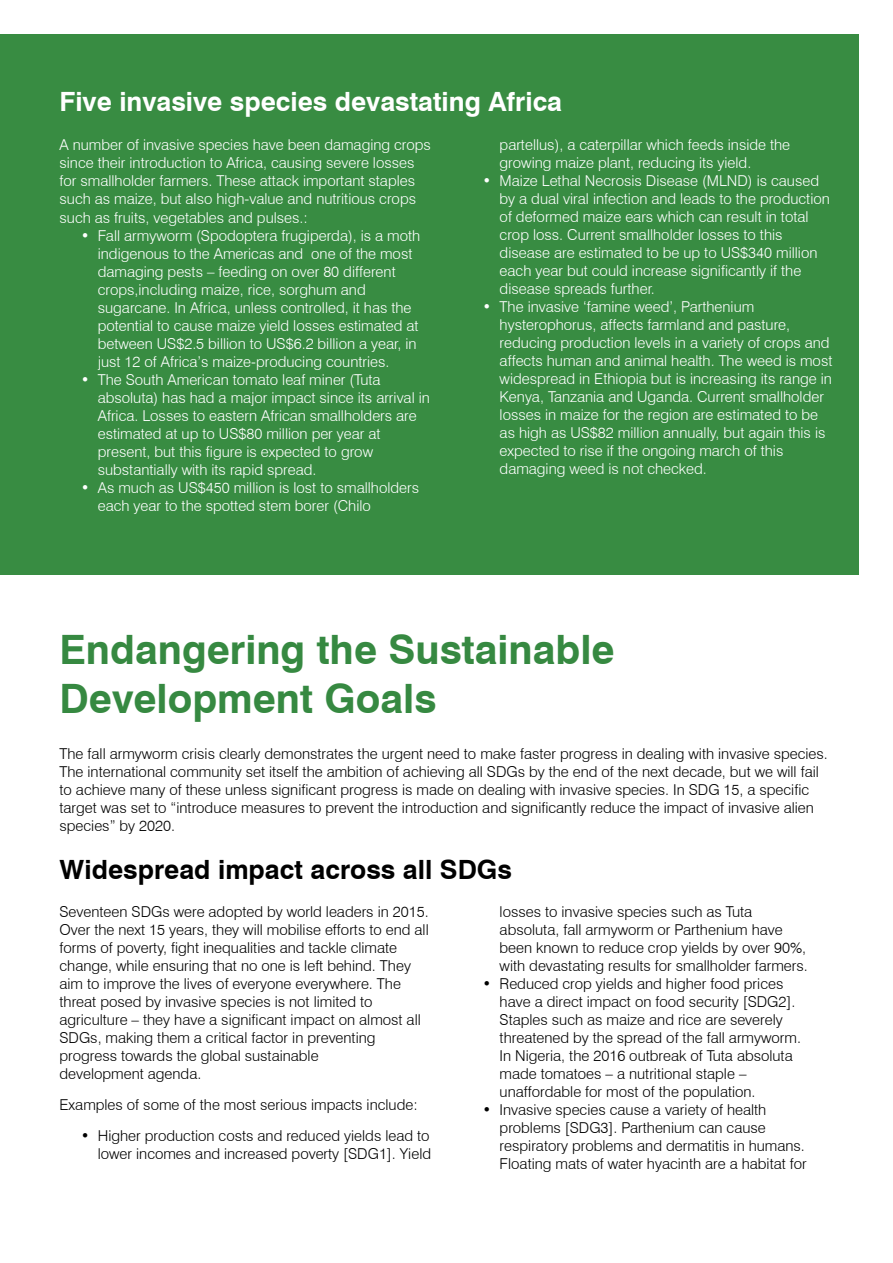
<style>
.page{position:relative;width:893px;height:1263px;background:#fff}
.page>*{position:absolute;margin:0;border:0;box-sizing:border-box;transform-origin:0 0}
.t1{font:700 40.5px/48.6px "Swiss 721 BT";color:#368941}
.t2{font:700 26.55px "Swiss 721 BT";color:#fff}
.t3{font:700 26.55px "Swiss 721 BT";color:#000}
.t4{font:300 15px/18px "Swiss 721 BT";color:#fff}
.t5{font:300 15px/18px "Swiss 721 BT";color:#000}
</style>
<div class="page">
<div style="left:0;top:34px;width:859px;height:540px;background:#388c42"></div>
<h2 class="t2" style="left:60px;top:85px;width:504px">Five invasive species devastating Africa</h2>
<p class="t4" style="left:60px;top:135px;width:373px">A number of invasive species have been damaging crops since their introduction to Africa, causing severe losses for smallholder farmers. These attack important staples such as maize, but also high-value and nutritious crops</p>
<p class="t4" style="left:60px;top:209px;width:250px">such as fruits, vegetables and pulses.:</p>
<p class="t4" style="left:98px;top:227px;width:324px;text-indent:-17px">• Fall armyworm (Spodoptera frugiperda), is a moth indigenous to the Americas and one of the most damaging pests – feeding on over 80 different crops,including maize, rice, sorghum and sugarcane. In Africa, unless controlled, it has the potential to cause maize yield losses estimated at between US$2.5 billion to US$6.2 billion a year, in just 12 of Africa’s maize-producing countries.</p>
<p class="t4" style="left:98px;top:371px;width:334px;text-indent:-17px">• The South American tomato leaf miner (Tuta absoluta) has had a major impact since its arrival in Africa. Losses to eastern African smallholders are estimated at up to US$80 million per year at present, but this figure is expected to grow substantially with its rapid spread.</p>
<p class="t4" style="left:98px;top:479px;width:323px;text-indent:-17px">• As much as US$450 million is lost to smallholders each year to the spotted stem borer (Chilo</p>
<p class="t4" style="left:500px;top:135px;width:292px">partellus), a caterpillar which feeds inside the growing maize plant, reducing its yield.</p>
<p class="t4" style="left:500px;top:171px;width:332px;text-indent:-17px">• Maize Lethal Necrosis Disease (MLND) is caused by a dual viral infection and leads to the production of deformed maize ears which can result in total crop loss. Current smallholder losses to this disease are estimated to be up to US$340 million each year but could increase significantly if the disease spreads further.</p>
<p class="t4" style="left:500px;top:297px;width:334px;text-indent:-17px">• The invasive ‘famine weed’, Parthenium hysterophorus, affects farmland and pasture, reducing production levels in a variety of crops and affects human and animal health. The weed is most widespread in Ethiopia but is increasing its range in Kenya, Tanzania and Uganda. Current smallholder losses in maize for the region are estimated to be as high as US$82 million annually, but again this is expected to rise if the ongoing march of this damaging weed is not checked.</p>
<h1 class="t1" style="left:60px;top:625px;width:557px">Endangering the Sustainable<br>Development Goals</h1>
<p class="t5" style="left:60px;top:744px;width:770px">The fall armyworm crisis clearly demonstrates the urgent need to make faster progress in dealing with invasive species.<br>The international community set itself the ambition of achieving all SDGs by the end of the next decade, but we will fail to achieve many of these unless significant progress is made on dealing with invasive species. In SDG 15, a specific target was set to “introduce measures to prevent the introduction and significantly reduce the impact of invasive alien species” by 2020.</p>
<h2 class="t3" style="left:60px;top:854px;width:454px">Widespread impact across all SDGs</h2>
<p class="t5" style="left:60px;top:903px;width:371px">Seventeen SDGs were adopted by world leaders in 2015.<br>Over the next 15 years, they will mobilise efforts to end all forms of poverty, fight inequalities and tackle climate change, while ensuring that no one is left behind. They aim to improve the lives of everyone everywhere. The threat posed by invasive species is not limited to agriculture – they have a significant impact on almost all SDGs, making them a critical factor in preventing progress towards the global sustainable<br>development agenda.</p>
<p class="t5" style="left:60px;top:1095px;width:360px">Examples of some of the most serious impacts include:</p>
<p class="t5" style="left:81px;top:1126px;width:352px;text-align:right">• Higher production costs and reduced yields lead to lower incomes and increased poverty [SDG1]. Yield</p>
<p class="t5" style="left:500px;top:903px;width:310px">losses to invasive species such as Tuta absoluta, fall armyworm or Parthenium have been known to reduce crop yields by over 90%, with devastating results for smallholder farmers.</p>
<p class="t5" style="left:500px;top:975px;width:303px;text-indent:-17px">• Reduced crop yields and higher food prices have a direct impact on food security [SDG2].<br>Staples such as maize and rice are severely threatened by the spread of the fall armyworm.<br>In Nigeria, the 2016 outbreak of Tuta absoluta made tomatoes – a nutritional staple – unaffordable for most of the population.</p>
<p class="t5" style="left:500px;top:1101px;width:309px;text-indent:-17px">• Invasive species cause a variety of health problems [SDG3]. Parthenium can cause respiratory problems and dermatitis in humans.<br>Floating mats of water hyacinth are a habitat for</p>
</div>
